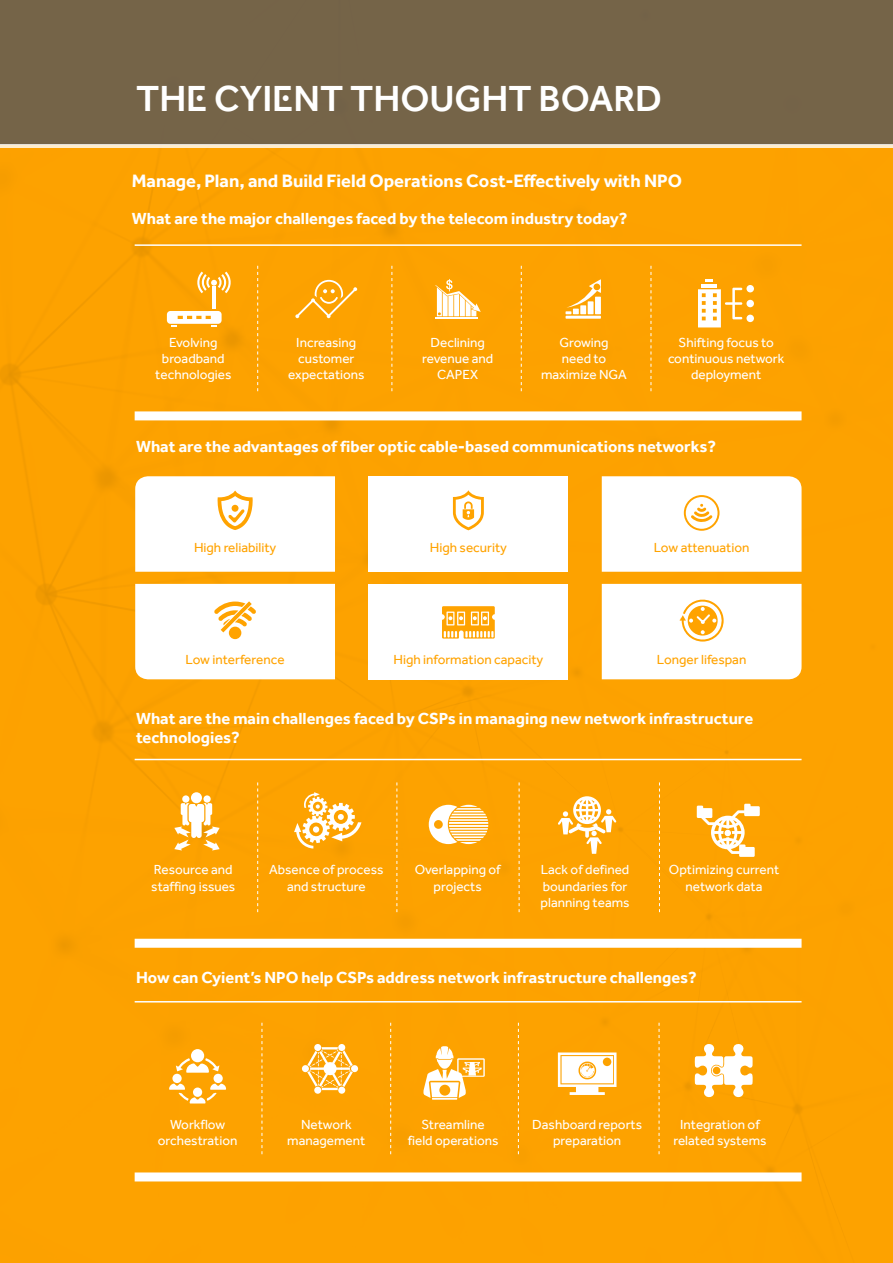
<style>
.page{position:relative;width:893px;height:1263px;background:#fff}
.page>*{position:absolute;margin:0;border:0;box-sizing:border-box;transform-origin:0 0}
.Paragraph_Style_1{font:500 37.35px "Cyient";color:#fff}
.Body_copy{font:700 18.45px "Effra";color:#fff}
.Paragraph_Style_1-2{font:700 16.5px/19.6px "Effra";color:#fff}
.Paragraph_Style_1-3{font:13.5px/16.2px "Effra";color:#fff;text-align:center}
.Paragraph_Style_1-4{font:13.5px "Effra";color:#ffa300}
</style>
<div class="page">
<div style="left:0;top:148px;width:893px;height:1115px;background:#fda200"></div>
<div style="left:0;top:0;width:893px;height:145px;background:#756448"></div>
<svg style="left:262px;top:1023px;width:1px;height:131px"></svg>
<svg style="left:257px;top:266px;width:1px;height:125px"></svg>
<svg style="left:257px;top:782px;width:1px;height:130px"></svg>
<svg style="left:390px;top:1023px;width:1px;height:131px"></svg>
<svg style="left:391px;top:266px;width:1px;height:125px"></svg>
<svg style="left:396px;top:782px;width:1px;height:130px"></svg>
<svg style="left:518px;top:1023px;width:1px;height:131px"></svg>
<svg style="left:521px;top:266px;width:1px;height:125px"></svg>
<svg style="left:519px;top:782px;width:1px;height:130px"></svg>
<svg style="left:659px;top:1023px;width:1px;height:131px"></svg>
<svg style="left:651px;top:266px;width:1px;height:125px"></svg>
<svg style="left:659px;top:782px;width:1px;height:130px"></svg>
<div style="left:368px;top:476px;width:200px;height:96px;background:#fff"></div>
<div style="left:368px;top:584px;width:200px;height:95px;background:#fff"></div>
<hr style="left:135px;top:244px;width:666px;height:2px;background:#fff">
<div style="left:135px;top:411px;width:666px;height:9px;background:#fff"></div>
<hr style="left:135px;top:759px;width:666px;height:1px;background:#fff">
<div style="left:135px;top:939px;width:666px;height:9px;background:#fff"></div>
<hr style="left:135px;top:1001px;width:666px;height:1px;background:#fff">
<div style="left:135px;top:1172px;width:666px;height:9px;background:#fff"></div>
<svg style="left:167px;top:311px;width:55px;height:15px"></svg>
<hr style="left:213px;top:286px;width:3px;height:23px;background:#fff">
<svg style="left:211px;top:280px;width:6px;height:6px"></svg>
<svg style="left:196px;top:272px;width:7px;height:21px"></svg>
<svg style="left:201px;top:274px;width:6px;height:17px"></svg>
<svg style="left:206px;top:277px;width:4px;height:11px"></svg>
<svg style="left:225px;top:272px;width:7px;height:21px"></svg>
<svg style="left:221px;top:274px;width:6px;height:17px"></svg>
<svg style="left:218px;top:277px;width:4px;height:11px"></svg>
<svg style="left:295px;top:280px;width:62px;height:38px;background:#fcae23"></svg>
<svg style="left:435px;top:279px;width:46px;height:37px"></svg>
<hr style="left:435px;top:318px;width:43px;height:1px;background:#fff">
<svg style="left:565px;top:279px;width:36px;height:40px"></svg>
<div style="left:314px;top:1044px;width:7px;height:7px;background:#fff;border-radius:50%"></div>
<div style="left:302px;top:1065px;width:7px;height:7px;background:#fff;border-radius:50%"></div>
<div style="left:351px;top:1065px;width:7px;height:7px;background:#fff;border-radius:50%"></div>
<div style="left:314px;top:1087px;width:7px;height:7px;background:#fff;border-radius:50%"></div>
<div style="left:338px;top:1044px;width:7px;height:7px;background:#fff;border-radius:50%"></div>
<div style="left:338px;top:1087px;width:7px;height:7px;background:#fff;border-radius:50%"></div>
<svg style="left:307px;top:1047px;width:46px;height:43px"></svg>
<div style="left:325px;top:1064px;width:10px;height:9px;background:#fff;border-radius:50%"></div>
<svg style="left:135px;top:476px;width:200px;height:96px"></svg>
<div style="left:232px;top:505px;width:6px;height:7px;background:#ffa300;border-radius:50%"></div>
<svg style="left:453px;top:490px;width:31px;height:40px"></svg>
<svg style="left:602px;top:476px;width:199px;height:96px"></svg>
<svg style="left:135px;top:584px;width:200px;height:95px"></svg>
<svg style="left:442px;top:606px;width:53px;height:33px;background:#ffbd49"></svg>
<svg style="left:602px;top:584px;width:199px;height:95px"></svg>
<div style="left:191px;top:792px;width:11px;height:11px;background:#fff;border-radius:50%"></div>
<div style="left:203px;top:795px;width:8px;height:8px;background:#fff;border-radius:50%"></div>
<div style="left:182px;top:795px;width:7px;height:8px;background:#fff;border-radius:50%"></div>
<svg style="left:174px;top:803px;width:46px;height:47px"></svg>
<svg style="left:294px;top:792px;width:67px;height:56px"></svg>
<svg style="left:429px;top:805px;width:59px;height:39px"></svg>
<svg style="left:558px;top:796px;width:58px;height:58px"></svg>
<svg style="left:697px;top:804px;width:63px;height:53px"></svg>
<div style="left:724px;top:830px;width:7px;height:6px;background:#fff;border-radius:50%"></div>
<div style="left:746px;top:285px;width:8px;height:7px;background:#fff;border-radius:50%"></div>
<div style="left:746px;top:300px;width:8px;height:7px;background:#fff;border-radius:50%"></div>
<div style="left:746px;top:315px;width:8px;height:7px;background:#fff;border-radius:50%"></div>
<svg style="left:706px;top:280px;width:7px;height:2px"></svg>
<hr style="left:702px;top:284px;width:15px;height:3px;background:#fff">
<svg style="left:698px;top:288px;width:44px;height:39px"></svg>
<div style="left:191px;top:1049px;width:13px;height:13px;background:#fff;border-radius:50%"></div>
<div style="left:172px;top:1074px;width:10px;height:9px;background:#fff;border-radius:50%"></div>
<div style="left:213px;top:1074px;width:10px;height:9px;background:#fff;border-radius:50%"></div>
<svg style="left:176px;top:1058px;width:43px;height:15px"></svg>
<svg style="left:169px;top:1083px;width:57px;height:20px"></svg>
<svg style="left:423px;top:1046px;width:62px;height:54px"></svg>
<svg style="left:558px;top:1052px;width:58px;height:43px"></svg>
<svg style="left:695px;top:1044px;width:58px;height:53px"></svg>
<p class="Paragraph_Style_1" style="left:136px;top:76px;width:528px">THE CYIENT THOUGHT BOARD</p>
<p class="Body_copy" style="left:132px;top:170px;width:552px">Manage, Plan, and Build Field Operations Cost-Effectively with NPO</p>
<p class="Paragraph_Style_1-2" style="left:132px;top:208px;width:497px">What are the major challenges faced by the telecom industry today?</p>
<p class="Paragraph_Style_1-3" style="left:155px;top:334px;width:78px">Evolving broadband technologies</p>
<p class="Paragraph_Style_1-3" style="left:288px;top:334px;width:78px">Increasing customer expectations</p>
<p class="Paragraph_Style_1-3" style="left:422px;top:334px;width:73px">Declining revenue and<br>CAPEX</p>
<p class="Paragraph_Style_1-3" style="left:541px;top:334px;width:87px">Growing<br>need to maximize NGA</p>
<p class="Paragraph_Style_1-3" style="left:668px;top:334px;width:118px">Shifting focus to continuous network deployment</p>
<p class="Paragraph_Style_1-2" style="left:136px;top:436px;width:582px">What are the advantages of fiber optic cable-based communications networks?</p>
<p class="Paragraph_Style_1-4" style="left:194px;top:539px;width:84px">High reliability</p>
<p class="Paragraph_Style_1-4" style="left:430px;top:539px;width:78px">High security</p>
<p class="Paragraph_Style_1-4" style="left:654px;top:539px;width:97px">Low attenuation</p>
<p class="Paragraph_Style_1-4" style="left:186px;top:652px;width:100px">Low interference</p>
<p class="Paragraph_Style_1-4" style="left:393px;top:652px;width:151px">High information capacity</p>
<p class="Paragraph_Style_1-4" style="left:657px;top:652px;width:91px">Longer lifespan</p>
<p class="Paragraph_Style_1-2" style="left:136px;top:708px;width:619px">What are the main challenges faced by CSPs in managing new network infrastructure technologies?</p>
<p class="Paragraph_Style_1-3" style="left:151px;top:861px;width:86px;text-align:left">Resource and staffing issues</p>
<p class="Paragraph_Style_1-3" style="left:269px;top:861px;width:116px">Absence of process and structure</p>
<p class="Paragraph_Style_1-3" style="left:415px;top:861px;width:88px">Overlapping of projects</p>
<p class="Paragraph_Style_1-3" style="left:541px;top:861px;width:91px;text-align:left">Lack of defined boundaries for planning teams</p>
<p class="Paragraph_Style_1-3" style="left:669px;top:861px;width:112px">Optimizing current network data</p>
<p class="Paragraph_Style_1-2" style="left:136px;top:967px;width:562px">How can Cyient’s NPO help CSPs address network infrastructure challenges?</p>
<p class="Paragraph_Style_1-3" style="left:158px;top:1116px;width:81px">Workflow orchestration</p>
<p class="Paragraph_Style_1-3" style="left:287px;top:1116px;width:80px">Network management</p>
<p class="Paragraph_Style_1-3" style="left:422px;top:1116px;width:65px">Streamline</p>
<p class="Paragraph_Style_1-3" style="left:408px;top:1132px;width:92px">field operations</p>
<p class="Paragraph_Style_1-3" style="left:532px;top:1116px;width:111px">Dashboard reports preparation</p>
<p class="Paragraph_Style_1-3" style="left:673px;top:1116px;width:95px">Integration of related systems</p>
</div>
